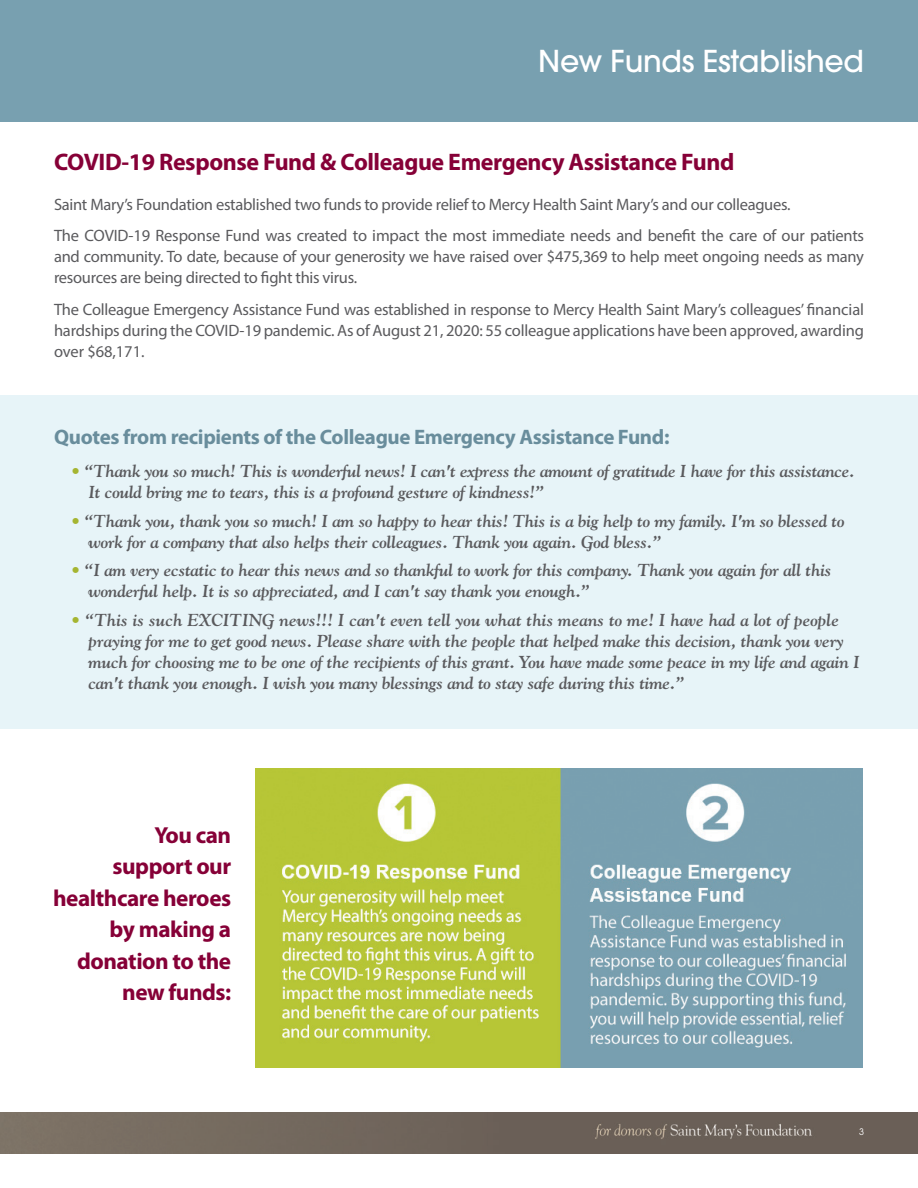
<style>
.page{position:relative;width:918px;height:1188px;background:#fff}
.page>*{position:absolute;margin:0;border:0;box-sizing:border-box;transform-origin:0 0}
.t1{font:500 30px "ITC Avant Garde Std";letter-spacing:-.01em;color:#fff}
.t2{font:700 24px "Myriad Pro";letter-spacing:-.015em;color:#860037}
.t3{font:700 23.25px/31.5px "Myriad Pro";letter-spacing:-.02em;color:#860037;text-align:right}
.t4{font:700 21px "Myriad Pro";letter-spacing:-.015em;color:#698d9c}
.t5{font:italic 700 17.25px/21px "Goudy";letter-spacing:-.015em;color:#5a5a5d}
.t6{font:16.5px/21px "Myriad Pro";letter-spacing:-.015em;color:#5a5a5d;text-align:justify}
.t7{font:9px "Avant Garde";color:#fff}
.s1{color:#a5b531}
</style>
<div class="page">
<div style="left:0;top:395px;width:918px;height:333px;background:#e7f4f8"></div>
<img style="left:0;top:1112px;width:918px;height:42px">
<div style="left:0;top:0;width:918px;height:122px;background:#78a0b0"></div>
<img style="left:256px;top:768px;width:606px;height:300px">
<p class="t1" style="left:538px;top:42px;width:327px">New Funds Established</p>
<h2 class="t2" style="left:54px;top:146px;width:682px">COVID-19 Response Fund &amp; Colleague Emergency Assistance Fund</h2>
<p class="t6" style="left:54px;top:194px;width:738px">Saint Mary’s Foundation established two funds to provide relief to Mercy Health Saint Mary’s and our colleagues.</p>
<p class="t6" style="left:54px;top:225px;width:812px">The COVID-19 Response Fund was created to impact the most immediate needs and beneft the care of our patients and community. To date, because of your generosity we have raised over $475,369 to help meet ongoing needs as many resources are being directed to fght this virus.</p>
<p class="t6" style="left:54px;top:299px;width:812px">The Colleague Emergency Assistance Fund was established in response to Mercy Health Saint Mary’s colleagues’ fnancial hardships during the COVID-19 pandemic. As of August 21, 2020: 55 colleague applications have been approved, awarding over $68,171.</p>
<h3 class="t4" style="left:54px;top:424px;width:617px">Quotes from recipients of the Colleague Emergency Assistance Fund:</h3>
<p class="t5" style="left:89px;top:460px;width:768px;text-indent:-18px"><span class="s1">•</span> “Thank you so much! This is wonderful news! I can't express the amount of gratitude I have for this assistance.<br>It could bring me to tears, this is a profound gesture of kindness!”</p>
<p class="t5" style="left:89px;top:510px;width:758px;text-indent:-18px"><span class="s1">•</span> “Thank you, thank you so much! I am so happy to hear this! This is a big help to my family. I'm so blessed to work for a company that also helps their colleagues. Thank you again. God bless.”</p>
<p class="t5" style="left:89px;top:559px;width:745px;text-indent:-18px"><span class="s1">•</span> “I am very ecstatic to hear this news and so thankful to work for this company. Thank you again for all this wonderful help. It is so appreciated, and I can't say thank you enough.”</p>
<p class="t5" style="left:89px;top:609px;width:773px;text-indent:-18px"><span class="s1">•</span> “This is such EXCITING news!!! I can't even tell you what this means to me! I have had a lot of people praying for me to get good news. Please share with the people that helped make this decision, thank you very much for choosing me to be one of the recipients of this grant. You have made some peace in my life and again I can't thank you enough. I wish you many blessings and to stay safe during this time.”</p>
<h3 class="t3" style="left:53px;top:819px;width:180px">You can<br>support our healthcare heroes by making a donation to the new funds:</h3>
<p class="t7" style="left:859px;top:1126px;width:6px">3</p>
</div>
